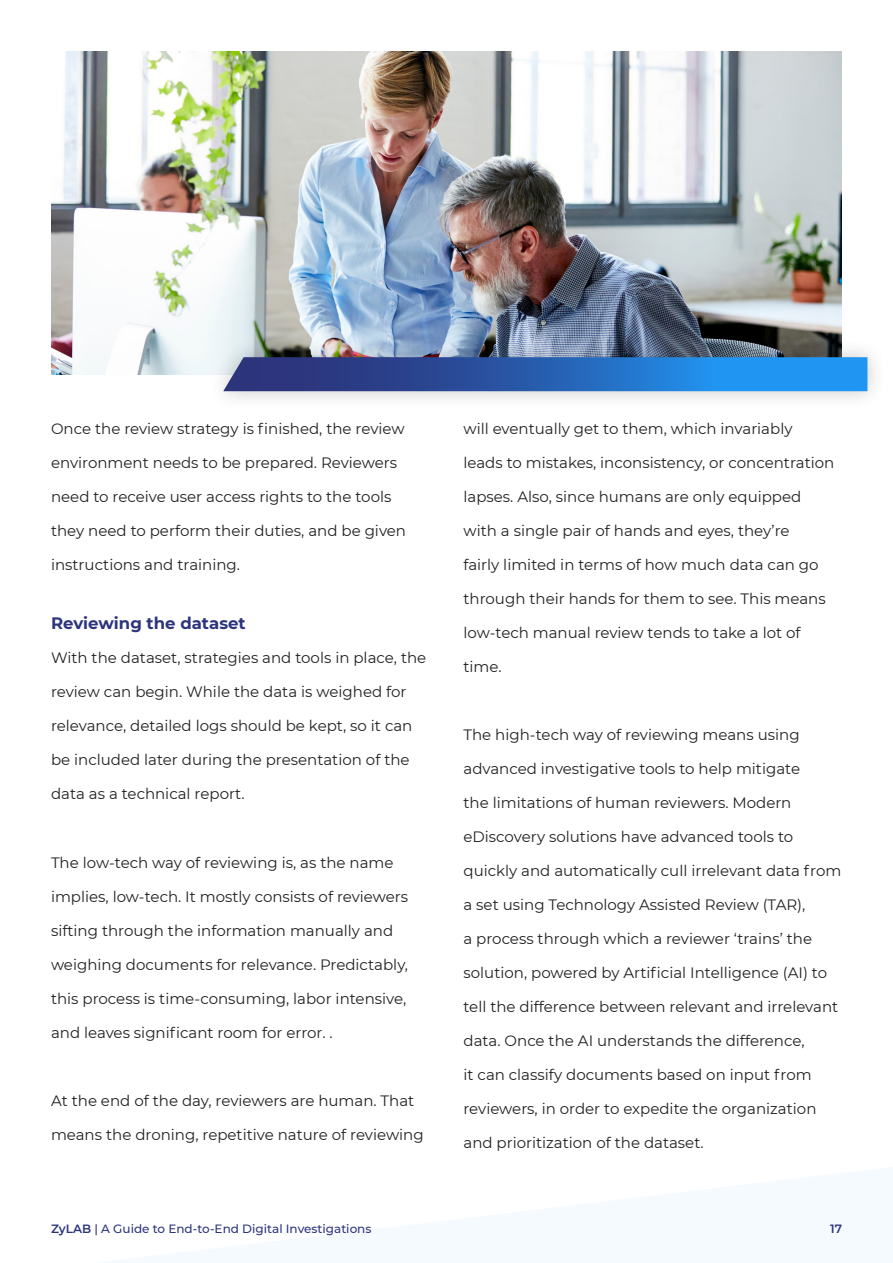
<style>
.page{position:relative;width:893px;height:1263px;background:#fff}
.page>*{position:absolute;margin:0;border:0;box-sizing:border-box;transform-origin:0 0}
.t1{font:700 16.5px "Montserrat";color:#2c347c}
.t2{font:15px "Montserrat";color:#212121}
.t3{font:500 12px "Montserrat";color:#2c347c}
.t4{font:600 12px "Montserrat";color:#2c347c}
.s1{font-weight:600}
</style>
<div class="page">
<img style="left:51px;top:51px;width:791px;height:323px">
<div style="left:207px;top:339px;width:679px;height:71px;background:#212121;opacity:.24"></div>
<svg style="left:223px;top:357px;width:644px;height:34px;background:#2a66b7"></svg>
<svg style="left:101px;top:1167px;width:792px;height:96px;fill:#f4fafe"></svg>
<p class="t2" style="left:51px;top:418px;width:355px">Once the review strategy is finished, the review</p>
<p class="t2" style="left:51px;top:452px;width:348px">environment needs to be prepared. Reviewers</p>
<p class="t2" style="left:51px;top:486px;width:342px">need to receive user access rights to the tools</p>
<p class="t2" style="left:51px;top:520px;width:357px">they need to perform their duties, and be given</p>
<p class="t2" style="left:51px;top:554px;width:191px">instructions and training.</p>
<p class="t1" style="left:51px;top:612px;width:196px">Reviewing the dataset</p>
<p class="t2" style="left:51px;top:648px;width:377px">With the dataset, strategies and tools in place, the</p>
<p class="t2" style="left:51px;top:682px;width:357px">review can begin. While the data is weighed for</p>
<p class="t2" style="left:51px;top:716px;width:363px">relevance, detailed logs should be kept, so it can</p>
<p class="t2" style="left:51px;top:750px;width:360px">be included later during the presentation of the</p>
<p class="t2" style="left:51px;top:784px;width:195px">data as a technical report.</p>
<p class="t2" style="left:51px;top:852px;width:344px">The low-tech way of reviewing is, as the name</p>
<p class="t2" style="left:51px;top:886px;width:359px">implies, low-tech. It mostly consists of reviewers</p>
<p class="t2" style="left:51px;top:920px;width:344px">sifting through the information manually and</p>
<p class="t2" style="left:51px;top:954px;width:359px">weighing documents for relevance. Predictably,</p>
<p class="t2" style="left:51px;top:988px;width:357px">this process is time-consuming, labor intensive,</p>
<p class="t2" style="left:51px;top:1022px;width:283px">and leaves significant room for error. .</p>
<p class="t2" style="left:51px;top:1090px;width:365px">At the end of the day, reviewers are human. That</p>
<p class="t2" style="left:51px;top:1124px;width:374px">means the droning, repetitive nature of reviewing</p>
<p class="t2" style="left:463px;top:418px;width:330px">will eventually get to them, which invariably</p>
<p class="t2" style="left:463px;top:452px;width:372px">leads to mistakes, inconsistency, or concentration</p>
<p class="t2" style="left:463px;top:486px;width:339px">lapses. Also, since humans are only equipped</p>
<p class="t2" style="left:463px;top:520px;width:328px">with a single pair of hands and eyes, they’re</p>
<p class="t2" style="left:463px;top:554px;width:357px">fairly limited in terms of how much data can go</p>
<p class="t2" style="left:463px;top:588px;width:364px">through their hands for them to see. This means</p>
<p class="t2" style="left:463px;top:622px;width:339px">low-tech manual review tends to take a lot of</p>
<p class="t2" style="left:463px;top:656px;width:40px">time.</p>
<p class="t2" style="left:463px;top:724px;width:338px">The high-tech way of reviewing means using</p>
<p class="t2" style="left:463px;top:758px;width:338px">advanced investigative tools to help mitigate</p>
<p class="t2" style="left:463px;top:792px;width:329px">the limitations of human reviewers. Modern</p>
<p class="t2" style="left:463px;top:826px;width:331px">eDiscovery solutions have advanced tools to</p>
<p class="t2" style="left:463px;top:860px;width:379px">quickly and automatically cull irrelevant data from</p>
<p class="t2" style="left:463px;top:894px;width:343px">a set using Technology Assisted Review (TAR),</p>
<p class="t2" style="left:463px;top:928px;width:350px">a process through which a reviewer ‘trains’ the</p>
<p class="t2" style="left:463px;top:962px;width:365px">solution, powered by Artificial Intelligence (AI) to</p>
<p class="t2" style="left:463px;top:996px;width:376px">tell the difference between relevant and irrelevant</p>
<p class="t2" style="left:463px;top:1030px;width:343px">data. Once the AI understands the difference,</p>
<p class="t2" style="left:463px;top:1064px;width:350px">it can classify documents based on input from</p>
<p class="t2" style="left:463px;top:1098px;width:354px">reviewers, in order to expedite the organization</p>
<p class="t2" style="left:463px;top:1132px;width:242px">and prioritization of the dataset.</p>
<p class="t3" style="left:51px;top:1220px;width:322px"><span class="s1">ZyLAB</span> | A Guide to End-to-End Digital Investigations</p>
<p class="t4" style="left:830px;top:1220px;width:13px">17</p>
</div>
